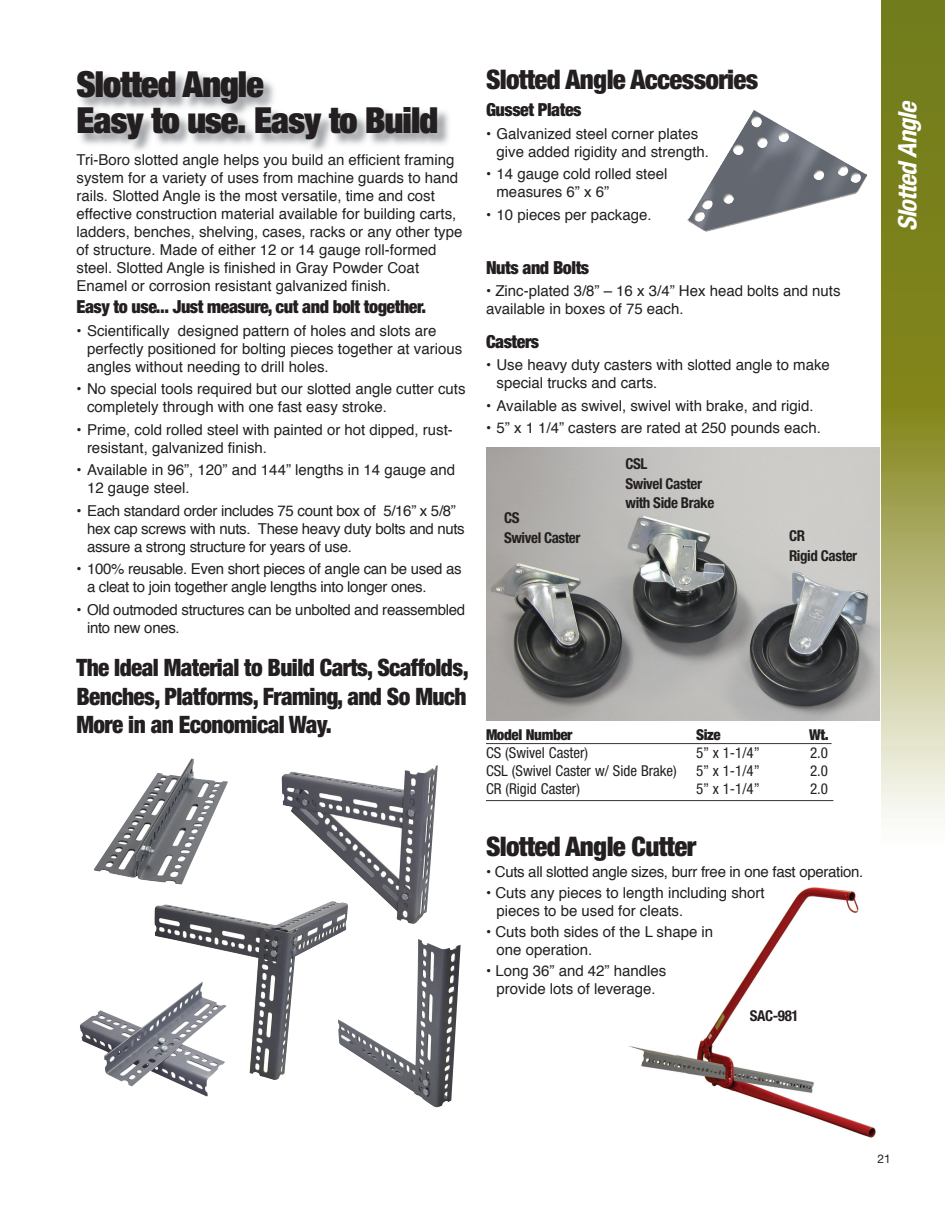
<style>
.page{position:relative;width:945px;height:1215px;background:#fff}
.page>*{position:absolute;margin:0;border:0;box-sizing:border-box;transform-origin:0 0}
.t1{font:900 expanded 36px/36px "Helvetica Neue";letter-spacing:-.025em;color:#231f20}
.t2{font:900 condensed 27px "Helvetica Neue";letter-spacing:-.025em;color:#231f20}
.t3{font:italic 700 condensed 25.5px "Helvetica Neue";letter-spacing:-.025em;color:#fff}
.t4{font:900 condensed 24px/28.5px "Helvetica Neue";letter-spacing:-.025em;color:#231f20;text-align:justify}
.t5{font:900 condensed 18px "Helvetica Neue";letter-spacing:-.025em;color:#231f20}
.t6{font:15px/18px "Helvetica";color:#231f20}
.t7{font:15px/18px "Helvetica";letter-spacing:-.02em;color:#231f20}
.t8{font:condensed 15px "Helvetica Neue";color:#231f20}
.t9{font:700 condensed 15px/19.5px "Helvetica Neue";letter-spacing:-.025em;color:#231f20}
.t10{font:900 condensed 15px "Helvetica Neue";letter-spacing:-.025em;color:#231f20}
.t11{font:12px "Helvetica Neue";color:#231f20}
</style>
<div class="page">
<svg style="left:881px;top:0;width:64px;height:818px;background:#9ca052"></svg>
<img style="left:80px;top:74px;width:369px;height:77px">
<img style="left:282px;top:765px;width:156px;height:159px">
<img style="left:154px;top:901px;width:194px;height:179px">
<img style="left:79px;top:981px;width:147px;height:116px">
<img style="left:338px;top:939px;width:123px;height:169px">
<img style="left:94px;top:758px;width:134px;height:127px">
<img style="left:486px;top:447px;width:394px;height:273px">
<img style="left:629px;top:887px;width:247px;height:251px">
<img style="left:769px;top:177px;width:97px;height:39px">
<hr style="left:486px;top:800px;width:347px;height:1px;background:#231f20">
<hr style="left:486px;top:743px;width:346px;height:1px;background:#231f20">
<h1 class="t1" style="left:76px;top:69px;width:363px">Slotted Angle<br>Easy to use. Easy to Build</h1>
<p class="t6" style="left:76px;top:152px;width:388px">Tri-Boro slotted angle helps you build an efficient framing system for a variety of uses from machine guards to hand rails. Slotted Angle is the most versatile, time and cost effective construction material available for building carts, ladders, benches, shelving, cases, racks or any other type of structure. Made of either 12 or 14 gauge roll-formed steel. Slotted Angle is finished in Gray Powder Coat Enamel or corrosion resistant galvanized finish.</p>
<p class="t5" style="left:76px;top:300px;width:351px">Easy to use... Just measure, cut and bolt together.</p>
<p class="t6" style="left:87px;top:323px;width:377px;text-indent:-11px">• Scientifically designed pattern of holes and slots are perfectly positioned for bolting pieces together at various angles without needing to drill holes.</p>
<p class="t6" style="left:87px;top:381px;width:380px;text-indent:-11px">• No special tools required but our slotted angle cutter cuts completely through with one fast easy stroke.</p>
<p class="t6" style="left:87px;top:422px;width:367px;text-indent:-11px">• Prime, cold rolled steel with painted or hot dipped, rust&shy;resistant, galvanized finish.</p>
<p class="t6" style="left:87px;top:462px;width:370px;text-indent:-11px">• Available in 96”, 120” and 144” lengths in 14 gauge and<br>12 gauge steel.</p>
<p class="t7" style="left:87px;top:503px;width:379px;text-indent:-11px">• Each standard order includes 75 count box of 5/16” x 5/8” hex cap screws with nuts. These heavy duty bolts and nuts assure a strong structure for years of use.</p>
<p class="t7" style="left:87px;top:561px;width:376px;text-indent:-11px">• 100% reusable. Even short pieces of angle can be used as a cleat to join together angle lengths into longer ones.</p>
<p class="t7" style="left:87px;top:602px;width:380px;text-indent:-11px">• Old outmoded structures can be unbolted and reassembled into new ones.</p>
<h3 class="t4" style="left:76px;top:656px;width:394px">The Ideal Material to Build Carts, Scaffolds, Benches, Platforms, Framing, and So Much More in an Economical Way.</h3>
<h2 class="t2" style="left:486px;top:70px;width:274px">Slotted Angle Accessories</h2>
<p class="t5" style="left:486px;top:103px;width:97px">Gusset Plates</p>
<p class="t6" style="left:497px;top:126px;width:214px;text-indent:-11px">• Galvanized steel corner plates give added rigidity and strength.</p>
<p class="t6" style="left:497px;top:166px;width:172px;text-indent:-11px">• 14 gauge cold rolled steel measures 6” x 6”</p>
<p class="t6" style="left:486px;top:207px;width:167px">• 10 pieces per package.</p>
<p class="t5" style="left:486px;top:261px;width:105px">Nuts and Bolts</p>
<p class="t6" style="left:486px;top:283px;width:356px">• Zinc-plated 3/8” – 16 x 3/4” Hex head bolts and nuts available in boxes of 75 each.</p>
<p class="t5" style="left:486px;top:335px;width:55px">Casters</p>
<p class="t6" style="left:497px;top:357px;width:335px;text-indent:-11px">• Use heavy duty casters with slotted angle to make special trucks and carts.</p>
<p class="t6" style="left:486px;top:398px;width:329px">• Available as swivel, swivel with brake, and rigid.</p>
<p class="t6" style="left:486px;top:420px;width:336px">• 5” x 1 1/4” casters are rated at 250 pounds each.</p>
<p class="t9" style="left:504px;top:510px;width:78px">CS<br>Swivel Caster</p>
<p class="t9" style="left:626px;top:456px;width:90px">CSL<br>Swivel Caster with Side Brake</p>
<p class="t9" style="left:789px;top:528px;width:70px">CR<br>Rigid Caster</p>
<p class="t10" style="left:486px;top:729px;width:88px">Model Number</p>
<p class="t10" style="left:696px;top:729px;width:26px">Size</p>
<p class="t10" style="left:809px;top:729px;width:21px">Wt.</p>
<p class="t8" style="left:486px;top:747px;width:104px">CS (Swivel Caster)</p>
<p class="t8" style="left:696px;top:747px;width:65px">5” x 1-1/4”</p>
<p class="t8" style="left:810px;top:747px;width:19px">2.0</p>
<p class="t8" style="left:486px;top:765px;width:192px">CSL (Swivel Caster w/ Side Brake)</p>
<p class="t8" style="left:696px;top:765px;width:65px">5” x 1-1/4”</p>
<p class="t8" style="left:810px;top:765px;width:20px">2.0</p>
<p class="t8" style="left:486px;top:783px;width:96px">CR (Rigid Caster)</p>
<p class="t8" style="left:696px;top:783px;width:65px">5” x 1-1/4”</p>
<p class="t8" style="left:810px;top:783px;width:19px">2.0</p>
<h2 class="t2" style="left:486px;top:837px;width:212px">Slotted Angle Cutter</h2>
<p class="t7" style="left:486px;top:864px;width:379px">• Cuts all slotted angle sizes, burr free in one fast operation.</p>
<p class="t6" style="left:497px;top:885px;width:270px;text-indent:-11px">• Cuts any pieces to length including short pieces to be used for cleats.</p>
<p class="t6" style="left:497px;top:924px;width:218px;text-indent:-11px">• Cuts both sides of the L shape in one operation.</p>
<p class="t6" style="left:486px;top:963px;width:182px;text-align:center">• Long 36” and 42” handles provide lots of leverage.</p>
<p class="t9" style="left:750px;top:1007px;width:51px">SAC-981</p>
<h3 class="t3" style="left:898px;top:231px;width:132px;rotate:-90deg">Slotted Angle</h3>
<p class="t11" style="left:878px;top:1154px;width:15px">21</p>
</div>
